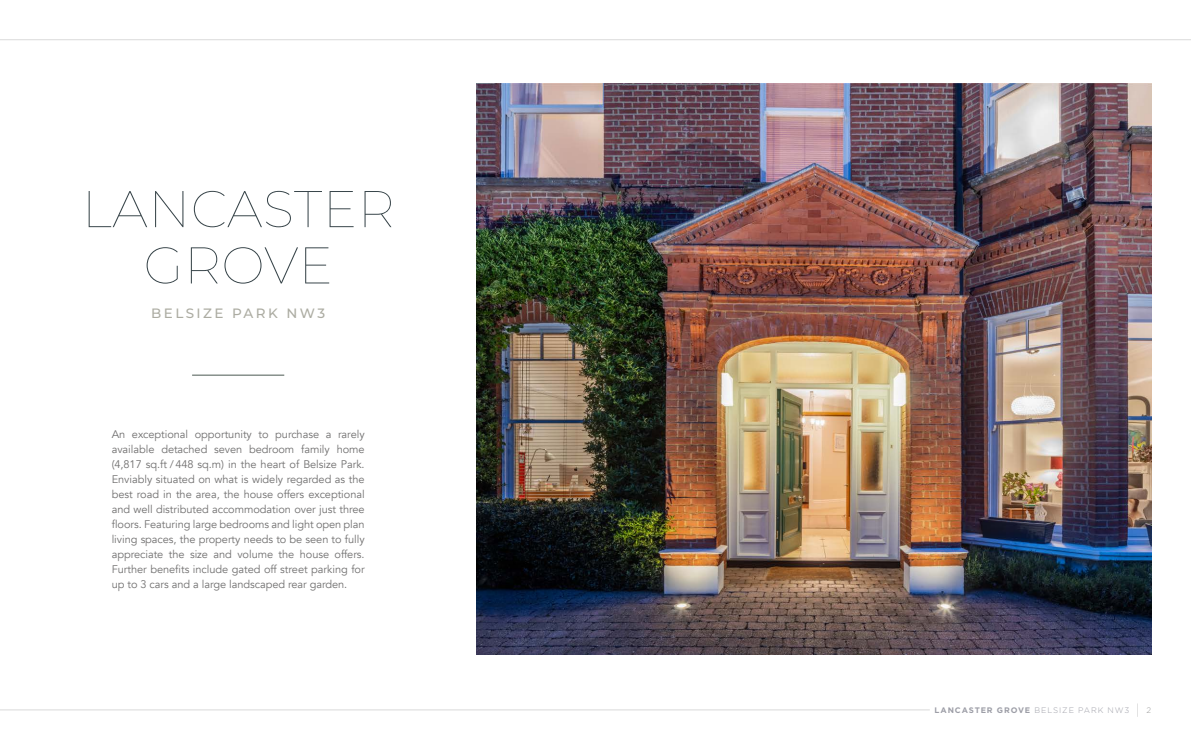
<style>
.page{position:relative;width:1191px;height:738px;background:#fff}
.page>*{position:absolute;margin:0;border:0;box-sizing:border-box;transform-origin:0 0}
.t1{font:100 51.5px/56.2px "Montserrat";letter-spacing:.01em;color:#364348;text-align:center}
.t2{font:500 13.5px "Montserrat";letter-spacing:.18em;color:#acaca2}
.t3{font:11px/15px "Avenir";letter-spacing:-.005em;color:#706f6f;text-align:justify}
.t4{font:700 8px "Gotham";letter-spacing:.11em;color:#9d9ea7}
.s1{font-weight:300}
.s2{font-weight:300;font-size:14.4px;color:#9d9d9c}
.s3{font-weight:300;color:#9d9d9c}
</style>
<div class="page">
<hr style="left:0;top:708px;width:929px;height:1px;background:#dadada">
<hr style="left:0;top:39px;width:1191px;height:1px;background:#dadada">
<hr style="left:192px;top:374px;width:92px;height:1px;background:#4a5952">
<img style="left:476px;top:84px;width:675px;height:569px">
<h1 class="t1" style="left:82px;top:179px;width:314px">LANCASTER<br>GROVE</h1>
<p class="t2" style="left:151px;top:303px;width:175px">BELSIZE PARK NW3</p>
<p class="t3" style="left:112px;top:426px;width:254px">An exceptional opportunity to purchase a rarely available detached seven bedroom family home (4,817 sq.ft /448 sq.m) in the heart of Belsize Park.<br>Enviably situated on what is widely regarded as the best road in the area, the house offers exceptional and well distributed accommodation over just three floors. Featuring large bedrooms and light open plan living spaces, the property needs to be seen to fully appreciate the size and volume the house offers.<br>Further benefits include gated off street parking for up to 3 cars and a large landscaped rear garden.</p>
<p class="t4" style="left:934px;top:704px;width:218px">LANCASTER GROVE <span class="s1">BELSIZE PARK NW3</span> <span class="s2">|</span> <span class="s3">2</span></p>
</div>
